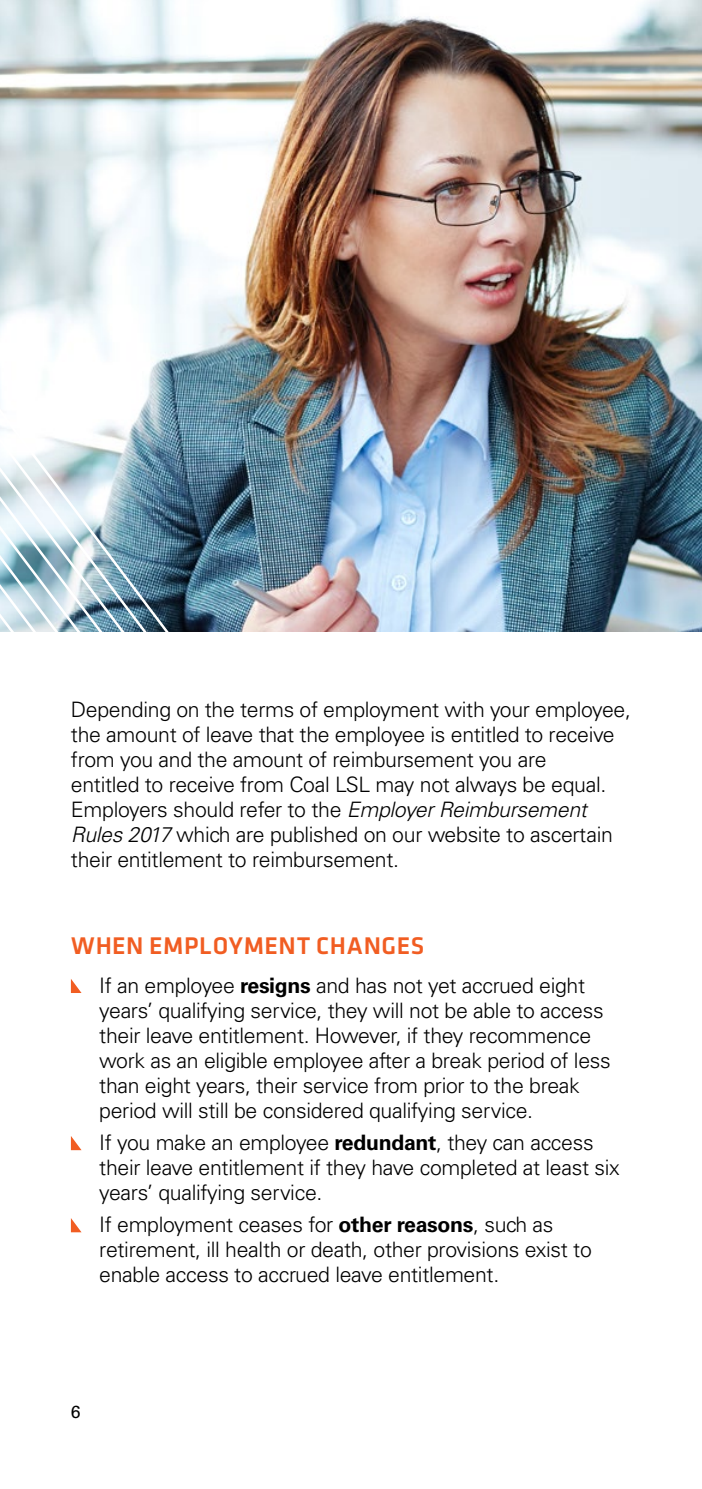
<style>
.page{position:relative;width:702px;height:1489px;background:#fff}
.page>*{position:absolute;margin:0;border:0;box-sizing:border-box;transform-origin:0 0}
.t1{font:500 25px "Klavika";letter-spacing:.025em;color:#f15d22}
.Bullets{font:300 21.25px/25px "Univers";letter-spacing:-.015em;color:#000}
.t2{font:500 17.5px "Univers CE";color:#000}
.s1{font-style:italic}
.s2{font-weight:700}
</style>
<div class="page">
<img style="left:182px;top:0;width:520px;height:631px">
<svg style="left:71px;top:979px;width:10px;height:13px"></svg>
<svg style="left:71px;top:1136px;width:10px;height:14px"></svg>
<svg style="left:71px;top:1218px;width:10px;height:14px"></svg>
<svg style="left:0;top:0;width:182px;height:632px"></svg>
<p class="Bullets" style="left:71px;top:697px;width:561px">Depending on the terms of employment with your employee, the amount of leave that the employee is entitled to receive from you and the amount of reimbursement you are<br>entitled to receive from Coal LSL may not always be equal.<br>Employers should refer to the <span class="s1">Employer Reimbursement Rules 2017</span> which are published on our website to ascertain their entitlement to reimbursement.</p>
<h1 class="t1" style="left:71px;top:932px;width:355px">WHEN EMPLOYMENT CHANGES</h1>
<p class="Bullets" style="left:99px;top:972px;width:513px">If an employee <span class="s2">resigns</span> and has not yet accrued eight years’ qualifying service, they will not be able to access their leave entitlement. However, if they recommence work as an eligible employee after a break period of less than eight years, their service from prior to the break period will still be considered qualifying service.</p>
<p class="Bullets" style="left:99px;top:1130px;width:522px">If you make an employee <span class="s2">redundant</span>, they can access their leave entitlement if they have completed at least six years’ qualifying service.</p>
<p class="Bullets" style="left:99px;top:1212px;width:494px">If employment ceases for <span class="s2">other reasons</span>, such as retirement, ill health or death, other provisions exist to enable access to accrued leave entitlement.</p>
<p class="t2" style="left:71px;top:1401px;width:11px">6</p>
</div>
